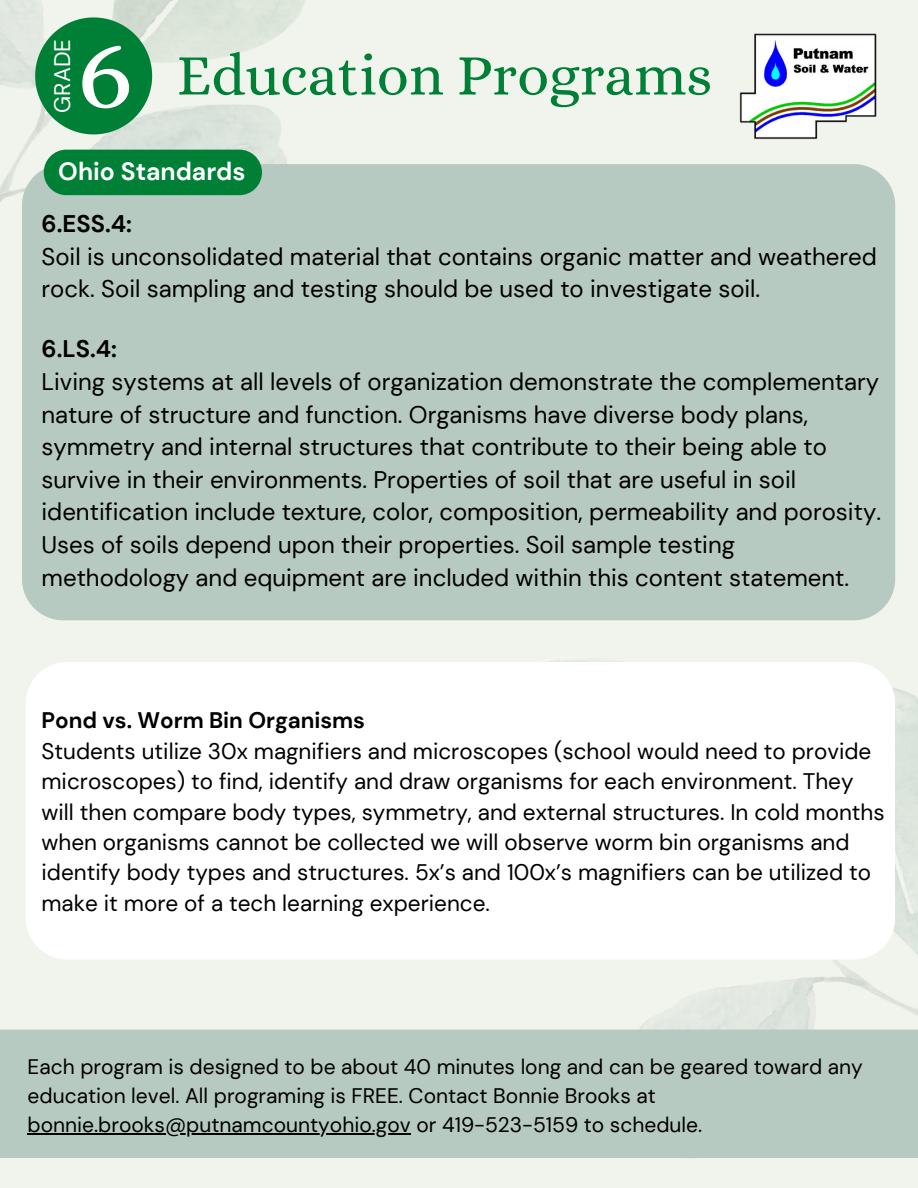
<style>
.page{position:relative;width:918px;height:1188px;background:#f1f4ec}
.page>*{position:absolute;margin:0;border:0;box-sizing:border-box;transform-origin:0 0}
.t1{font:113.1px "Alice";color:#fff}
.t2{font:58.5px "Alice";color:#008037}
.t3{font:700 24.9px "DM Sans";color:#fff}
.t4{font:24px/32.7px "DM Sans";color:#000}
.t5{font:700 24px "DM Sans";color:#000}
.t6{font:22.5px/30.3px "DM Sans";color:#000}
.t7{font:700 22.5px "DM Sans";color:#000}
.t8{font:22.5px "DM Sans";color:#fff}
.t9{font:21px/29.2px "DM Sans";color:#000}
</style>
<div class="page">
<img style="left:506px;top:660px;width:412px;height:370px">
<img style="left:0;top:0;width:305px;height:202px">
<div style="left:22px;top:164px;width:873px;height:456px;background:#b6cac1;border-radius:42px"></div>
<div style="left:26px;top:662px;width:869px;height:298px;background:#fff;border-radius:42px"></div>
<div style="left:0;top:1030px;width:918px;height:128px;background:#b6cac1"></div>
<img style="left:739px;top:33px;width:138px;height:106px">
<svg style="left:35px;top:17px;width:117px;height:117px;background:#30965b"></svg>
<div style="left:44px;top:150px;width:218px;height:45px;background:#008037"></div>
<hr style="left:28px;top:1133px;width:383px;height:1px;background:#000">
<p class="t8" style="left:48px;top:113px;width:75px;rotate:-90deg">GRADE</p>
<p class="t1" style="left:76px;top:3px;width:59px">6</p>
<p class="t2" style="left:177px;top:41px;width:537px">Education Programs</p>
<p class="t3" style="left:58px;top:155px;width:189px">Ohio Standards</p>
<p class="t5" style="left:42px;top:208px;width:92px">6.ESS.4:</p>
<p class="t4" style="left:42px;top:240px;width:837px">Soil is unconsolidated material that contains organic matter and weathered rock. Soil sampling and testing should be used to investigate soil.</p>
<p class="t5" style="left:42px;top:334px;width:77px">6.LS.4:</p>
<p class="t4" style="left:42px;top:365px;width:841px">Living systems at all levels of organization demonstrate the complementary nature of structure and function. Organisms have diverse body plans, symmetry and internal structures that contribute to their being able to survive in their environments. Properties of soil that are useful in soil identification include texture, color, composition, permeability and porosity.<br>Uses of soils depend upon their properties. Soil sample testing methodology and equipment are included within this content statement.</p>
<p class="t7" style="left:42px;top:706px;width:325px">Pond vs. Worm Bin Organisms</p>
<p class="t6" style="left:42px;top:736px;width:845px">Students utilize 30x magnifiers and microscopes (school would need to provide microscopes) to find, identify and draw organisms for each environment. They will then compare body types, symmetry, and external structures. In cold months when organisms cannot be collected we will observe worm bin organisms and identify body types and structures. 5x’s and 100x’s magnifiers can be utilized to make it more of a tech learning experience.</p>
<p class="t9" style="left:28px;top:1052px;width:837px">Each program is designed to be about 40 minutes long and can be geared toward any education level. All programing is FREE. Contact Bonnie Brooks at bonnie.brooks@putnamcountyohio.gov or 419-523-5159 to schedule.</p>
</div>
